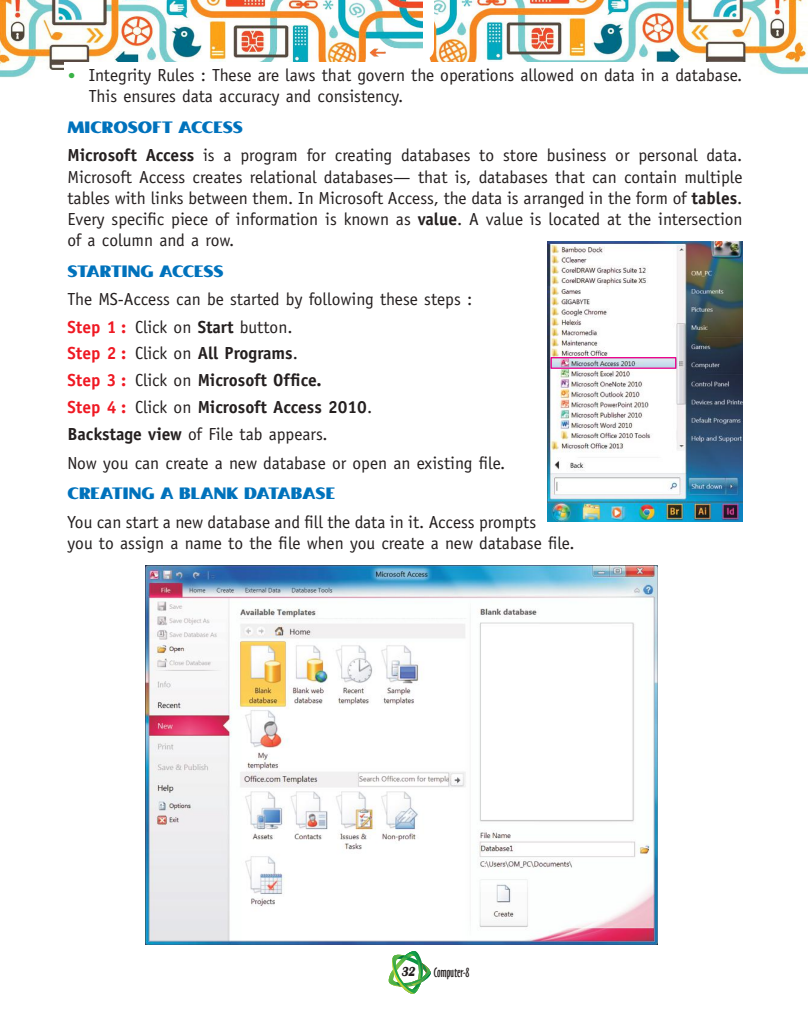
<style>
.page{position:relative;width:810px;height:1035px;background:#fff}
.page>*{position:absolute;margin:0;border:0;box-sizing:border-box;transform-origin:0 0}
.t1{font:17.5px/21.2px "Officina Sans";color:#241f1f}
.t2{font:17.5px "Boca Raton ICG Solid";color:#0072bc}
.t3{font:12.5px "Oz Handicraft BT";color:#241f1f}
.t4{font:italic 12.5px "Grenoble Heavy SF Bold";color:#241f1f;scale:.86 1}
.s1{font-family:"Segoe UI";font-weight:700;font-size:20px;color:#3ab247}
.s2{font-weight:700}
.s3{font-weight:700;color:#ef1923}
</style>
<div class="page">
<img style="left:434px;top:0;width:373px;height:75px">
<img style="left:0;top:0;width:423px;height:78px">
<div style="left:65px;top:62px;width:682px;height:905px;background:#fff"></div>
<svg style="left:388px;top:951px;width:43px;height:43px"></svg>
<img style="left:547px;top:241px;width:195px;height:281px">
<img style="left:146px;top:565px;width:512px;height:380px">
<div style="left:551px;top:357px;width:125px;height:12px;border:1px solid #ee008c"></div>
<p class="t1" style="left:89px;top:65px;width:655px;text-indent:-21px"><span class="s1">•</span> Integrity Rules : These are laws that govern the operations allowed on data in a database.<br>This ensures data accuracy and consistency.</p>
<p class="t2" style="left:68px;top:117px;width:177px">MICROSOFT ACCESS</p>
<p class="t1" style="left:68px;top:145px;width:677px;text-align:justify"><span class="s2">Microsoft Access</span> is a program for creating databases to store business or personal data.<br>Microsoft Access creates relational databases— that is, databases that can contain multiple tables with links between them. In Microsoft Access, the data is arranged in the form of <span class="s2">tables</span>.<br>Every specific piece of information is known as <span class="s2">value</span>. A value is located at the intersection of a column and a row.</p>
<p class="t2" style="left:68px;top:261px;width:158px">STARTING ACCESS</p>
<p class="t1" style="left:68px;top:286px;width:439px;line-height:27.2px">The MS-Access can be started by following these steps :<br><span class="s3">Step 1 :</span> Click on <span class="s2">Start</span> button.<br><span class="s3">Step 2 :</span> Click on <span class="s2">All Programs</span>.<br><span class="s3">Step 3 :</span> Click on <span class="s2">Microsoft Office.<br></span><span class="s3">Step 4 :</span> Click on <span class="s2">Microsoft Access 2010</span>.<br><span class="s2">Backstage view</span> of File tab appears.<br>Now you can create a new database or open an existing file.</p>
<p class="t2" style="left:68px;top:483px;width:269px">CREATING A BLANK DATABASE</p>
<p class="t1" style="left:68px;top:511px;width:509px">You can start a new database and fill the data in it. Access prompts<br>you to assign a name to the file when you create a new database file.</p>
<p class="t4" style="left:401px;top:965px;width:17px">32</p>
<p class="t3" style="left:434px;top:966px;width:37px">Computer-8</p>
</div>
